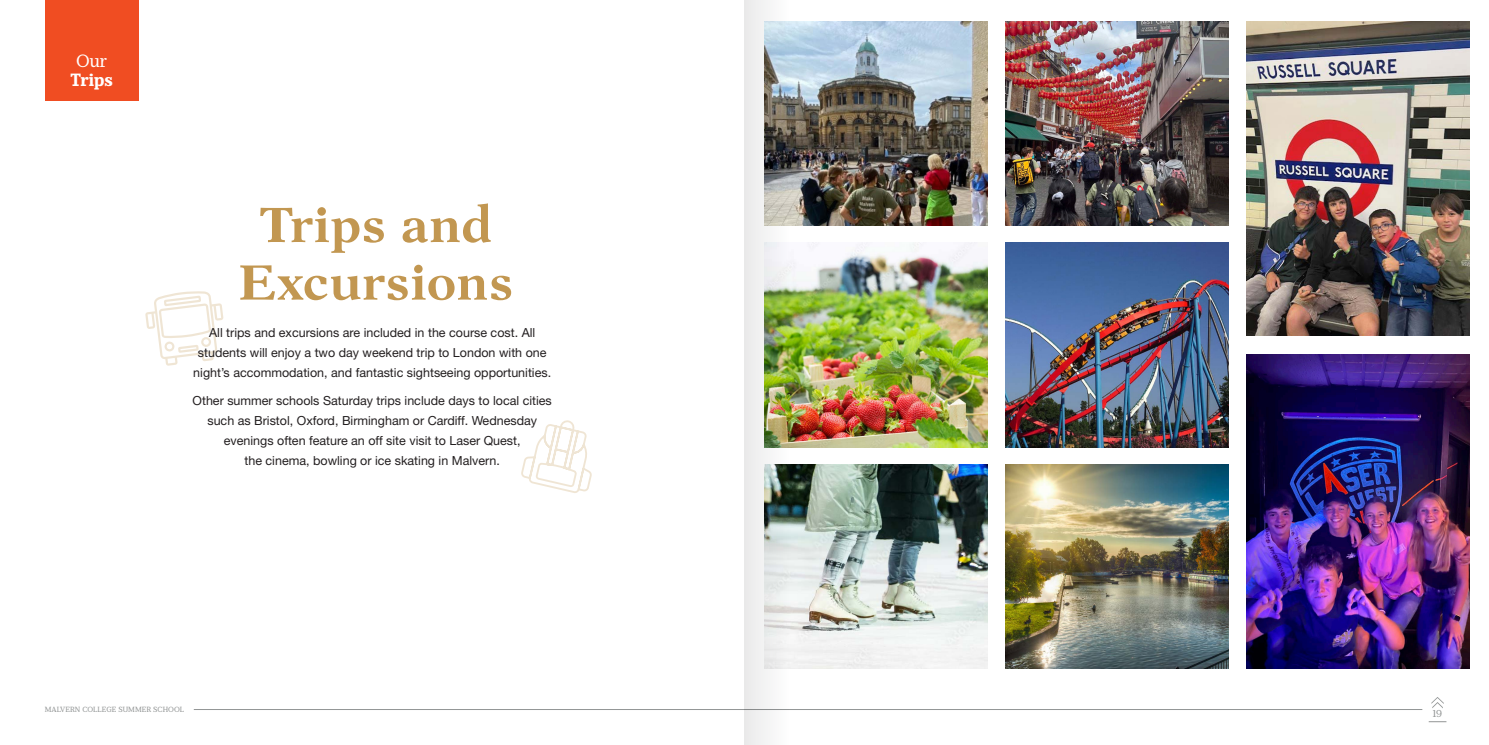
<style>
.page{position:relative;width:1489px;height:745px;background:#fff}
.page>*{position:absolute;margin:0;border:0;box-sizing:border-box;transform-origin:0 0}
.title2{font:500 51.25px/57.5px "Aster";color:#c29751;text-align:center}
.t1{font:700 17.62px/18.6px "Prumo Slab";color:#fff;text-align:center}
.t2{font:12.5px/20px "Helvetica Neue LT Pro";color:#231f20;text-align:center}
.t3{font:10px "Prumo Slab";color:#929595}
.t4{font:7.5px "Prumo Slab";letter-spacing:.01em;color:#929595}
.s1{font-weight:400}
</style>
<div class="page">
<svg style="left:1431px;top:697px;width:12px;height:11px"></svg>
<hr style="left:194px;top:708px;width:1228px;height:1px;background:#929595">
<svg style="left:521px;top:420px;width:71px;height:73px"></svg>
<svg style="left:145px;top:291px;width:78px;height:74px"></svg>
<img style="left:788px;top:21px;width:199px;height:204px">
<img style="left:1005px;top:21px;width:223px;height:204px">
<img style="left:788px;top:243px;width:199px;height:203px">
<img style="left:1005px;top:243px;width:223px;height:203px">
<img style="left:788px;top:464px;width:199px;height:204px">
<img style="left:1246px;top:354px;width:223px;height:314px">
<img style="left:1005px;top:464px;width:223px;height:204px">
<div style="left:45px;top:0;width:94px;height:100px;background:#f04d22"></div>
<img style="left:1246px;top:21px;width:223px;height:314px">
<img style="left:744px;top:0;width:44px;height:744px">
<p class="t1" style="left:70px;top:52px;width:44px"><span class="s1">Our<br></span>Trips</p>
<p class="title2" style="left:238px;top:197px;width:277px">Trips and<br>Excursions</p>
<p class="t2" style="left:193px;top:322px;width:359px">All trips and excursions are included in the course cost. All students will enjoy a two day weekend trip to London with one night’s accommodation, and fantastic sightseeing opportunities.</p>
<p class="t2" style="left:192px;top:389px;width:361px">Other summer schools Saturday trips include days to local cities such as Bristol, Oxford, Birmingham or Cardiff. Wednesday evenings often feature an off site visit to Laser Quest,<br>the cinema, bowling or ice skating in Malvern.</p>
<p class="t4" style="left:45px;top:704px;width:141px">MALVERN COLLEGE SUMMER SCHOOL</p>
<p class="t3" style="left:1432px;top:707px;width:11px">19</p>
</div>
